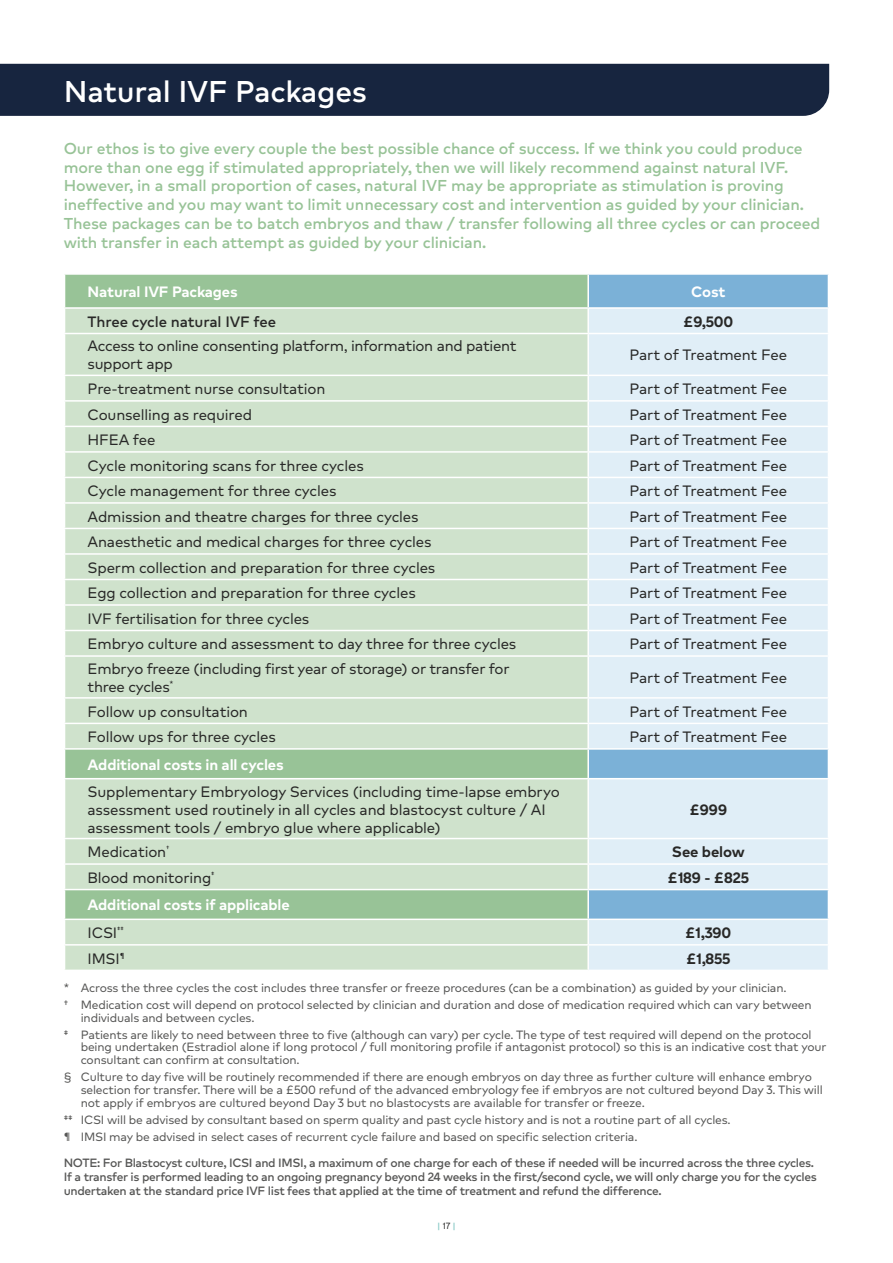
<style>
.page{position:relative;width:893px;height:1263px;background:#fff}
.page>*{position:absolute;margin:0;border:0;box-sizing:border-box;transform-origin:0 0}
.t1{font:500 30px "Markfor HCA";letter-spacing:-.01em;color:#fff}
.t2{font:500 15.75px/18.8px "Markfor HCA";letter-spacing:-.01em;color:#98c397}
.t3{font:15px/18px "Markfor HCA";letter-spacing:-.01em;color:#282827}
.t4{font:700 15px/27.6px "Markfor HCA";letter-spacing:-.01em;color:#fff}
.t5{font:700 15px "Markfor HCA";letter-spacing:-.01em;color:#282827}
.t6{font:500 15px "Markfor HCA";letter-spacing:-.01em;color:#282827}
.t7{font:12px/17px "Markfor HCA";letter-spacing:-.015em;color:#575756}
.t8{font:500 12px/14.4px "Markfor HCA";letter-spacing:-.03em;color:#575756}
.t9{font:500 9px "Markfor HCA";color:#84c7c4}
.s1{font-weight:400;color:#282827}
</style>
<div class="page">
<div style="left:0;top:64px;width:829px;height:52px;background:#17253f"></div>
<div style="left:65px;top:275px;width:522px;height:32px;background:#98c397"></div>
<div style="left:589px;top:275px;width:239px;height:32px;background:#7bb1d7"></div>
<svg style="left:65px;top:309px;width:522px;height:660px;background:#cadfc8"></svg>
<svg style="left:589px;top:309px;width:239px;height:660px;background:#d7e8f4"></svg>
<hr style="left:64px;top:333px;width:524px;height:1px;background:#fff">
<hr style="left:588px;top:333px;width:241px;height:1px;background:#fff">
<hr style="left:64px;top:375px;width:524px;height:1px;background:#fff">
<hr style="left:588px;top:375px;width:241px;height:1px;background:#fff">
<hr style="left:64px;top:400px;width:524px;height:2px;background:#fff">
<hr style="left:588px;top:400px;width:241px;height:2px;background:#fff">
<hr style="left:64px;top:426px;width:524px;height:1px;background:#fff">
<hr style="left:588px;top:426px;width:241px;height:1px;background:#fff">
<hr style="left:64px;top:451px;width:524px;height:2px;background:#fff">
<hr style="left:588px;top:451px;width:241px;height:2px;background:#fff">
<hr style="left:64px;top:477px;width:524px;height:1px;background:#fff">
<hr style="left:588px;top:477px;width:241px;height:1px;background:#fff">
<hr style="left:64px;top:502px;width:524px;height:2px;background:#fff">
<hr style="left:588px;top:502px;width:241px;height:2px;background:#fff">
<hr style="left:64px;top:528px;width:524px;height:1px;background:#fff">
<hr style="left:588px;top:528px;width:241px;height:1px;background:#fff">
<hr style="left:64px;top:553px;width:524px;height:2px;background:#fff">
<hr style="left:588px;top:553px;width:241px;height:2px;background:#fff">
<hr style="left:64px;top:579px;width:524px;height:1px;background:#fff">
<hr style="left:588px;top:579px;width:241px;height:1px;background:#fff">
<hr style="left:64px;top:604px;width:524px;height:2px;background:#fff">
<hr style="left:588px;top:604px;width:241px;height:2px;background:#fff">
<hr style="left:64px;top:630px;width:524px;height:1px;background:#fff">
<hr style="left:588px;top:630px;width:241px;height:1px;background:#fff">
<hr style="left:64px;top:655px;width:524px;height:2px;background:#fff">
<hr style="left:588px;top:655px;width:241px;height:2px;background:#fff">
<hr style="left:64px;top:697px;width:524px;height:2px;background:#fff">
<hr style="left:588px;top:697px;width:241px;height:2px;background:#fff">
<hr style="left:64px;top:723px;width:524px;height:1px;background:#fff">
<hr style="left:588px;top:723px;width:241px;height:1px;background:#fff">
<hr style="left:64px;top:778px;width:524px;height:1px;background:#fff">
<hr style="left:588px;top:778px;width:241px;height:1px;background:#fff">
<hr style="left:64px;top:838px;width:524px;height:1px;background:#fff">
<hr style="left:588px;top:838px;width:241px;height:1px;background:#fff">
<hr style="left:64px;top:918px;width:524px;height:2px;background:#fff">
<hr style="left:588px;top:918px;width:241px;height:2px;background:#fff">
<hr style="left:64px;top:748px;width:524px;height:2px;background:#fff">
<hr style="left:588px;top:748px;width:241px;height:2px;background:#fff">
<hr style="left:64px;top:863px;width:524px;height:2px;background:#fff">
<hr style="left:588px;top:863px;width:241px;height:2px;background:#fff">
<hr style="left:64px;top:889px;width:524px;height:1px;background:#fff">
<hr style="left:588px;top:889px;width:241px;height:1px;background:#fff">
<hr style="left:64px;top:944px;width:524px;height:1px;background:#fff">
<hr style="left:588px;top:944px;width:241px;height:1px;background:#fff">
<h1 class="t1" style="left:64px;top:68px;width:305px">Natural IVF Packages</h1>
<p class="t2" style="left:64px;top:138px;width:758px">Our ethos is to give every couple the best possible chance of success. If we think you could produce more than one egg if stimulated appropriately, then we will likely recommend against natural IVF.<br>However, in a small proportion of cases, natural IVF may be appropriate as stimulation is proving ineffective and you may want to limit unnecessary cost and intervention as guided by your clinician.<br>These packages can be to batch embryos and thaw / transfer following all three cycles or can proceed with transfer in each attempt as guided by your clinician.</p>
<p class="t4" style="left:88px;top:277px;width:152px">Natural IVF Packages</p>
<p class="t4" style="left:691px;top:277px;width:36px">Cost</p>
<p class="t6" style="left:88px;top:310px;width:190px">Three cycle natural IVF fee</p>
<p class="t5" style="left:683px;top:310px;width:52px">£9,500</p>
<p class="t3" style="left:88px;top:337px;width:431px">Access to online consenting platform, information and patient support app</p>
<p class="t3" style="left:630px;top:346px;width:159px">Part of Treatment Fee</p>
<p class="t3" style="left:88px;top:380px;width:239px">Pre-treatment nurse consultation</p>
<p class="t3" style="left:630px;top:380px;width:159px">Part of Treatment Fee</p>
<p class="t3" style="left:88px;top:405px;width:166px">Counselling as required</p>
<p class="t3" style="left:630px;top:405px;width:159px">Part of Treatment Fee</p>
<p class="t3" style="left:88px;top:431px;width:69px">HFEA fee</p>
<p class="t3" style="left:630px;top:431px;width:159px">Part of Treatment Fee</p>
<p class="t3" style="left:88px;top:456px;width:278px">Cycle monitoring scans for three cycles</p>
<p class="t3" style="left:630px;top:456px;width:159px">Part of Treatment Fee</p>
<p class="t3" style="left:88px;top:482px;width:250px">Cycle management for three cycles</p>
<p class="t3" style="left:630px;top:482px;width:159px">Part of Treatment Fee</p>
<p class="t3" style="left:88px;top:507px;width:333px">Admission and theatre charges for three cycles</p>
<p class="t3" style="left:630px;top:507px;width:159px">Part of Treatment Fee</p>
<p class="t3" style="left:88px;top:533px;width:345px">Anaesthetic and medical charges for three cycles</p>
<p class="t3" style="left:630px;top:533px;width:159px">Part of Treatment Fee</p>
<p class="t3" style="left:88px;top:558px;width:349px">Sperm collection and preparation for three cycles</p>
<p class="t3" style="left:630px;top:558px;width:159px">Part of Treatment Fee</p>
<p class="t3" style="left:88px;top:584px;width:330px">Egg collection and preparation for three cycles</p>
<p class="t3" style="left:630px;top:584px;width:159px">Part of Treatment Fee</p>
<p class="t3" style="left:88px;top:609px;width:223px">IVF fertilisation for three cycles</p>
<p class="t3" style="left:630px;top:609px;width:159px">Part of Treatment Fee</p>
<p class="t3" style="left:88px;top:635px;width:430px">Embryo culture and assessment to day three for three cycles</p>
<p class="t3" style="left:630px;top:635px;width:159px">Part of Treatment Fee</p>
<p class="t3" style="left:88px;top:660px;width:424px">Embryo freeze (including first year of storage) or transfer for three cycles<sup>*</sup></p>
<p class="t3" style="left:630px;top:669px;width:159px">Part of Treatment Fee</p>
<p class="t3" style="left:88px;top:702px;width:162px">Follow up consultation</p>
<p class="t3" style="left:630px;top:702px;width:159px">Part of Treatment Fee</p>
<p class="t3" style="left:88px;top:728px;width:190px">Follow ups for three cycles</p>
<p class="t3" style="left:630px;top:728px;width:159px">Part of Treatment Fee</p>
<p class="t4" style="left:88px;top:750px;width:198px">Additional costs in all cycles</p>
<p class="t3" style="left:88px;top:782px;width:474px">Supplementary Embryology Services (including time-lapse embryo assessment used routinely in all cycles and blastocyst culture / AI assessment tools / embryo glue where applicable)</p>
<p class="t5" style="left:690px;top:798px;width:39px">£999</p>
<p class="t3" style="left:88px;top:843px;width:83px">Medication<sup>†</sup></p>
<p class="t5" style="left:672px;top:840px;width:74px">See below</p>
<p class="t3" style="left:88px;top:868px;width:129px">Blood monitoring<sup>‡</sup></p>
<p class="t5" style="left:668px;top:866px;width:83px">£189 - £825</p>
<p class="t4" style="left:88px;top:890px;width:204px">Additional costs if applicable<br><span class="s1">ICSI</span><sup>‡‡</sup></p>
<p class="t5" style="left:685px;top:921px;width:48px">£1,390</p>
<p class="t3" style="left:88px;top:949px;width:39px">IMSI<sup>¶</sup></p>
<p class="t5" style="left:686px;top:947px;width:46px">£1,855</p>
<p class="t7" style="left:64px;top:979px;width:749px">* Across the three cycles the cost includes three transfer or freeze procedures (can be a combination) as guided by your clinician.<br>† Medication cost will depend on protocol selected by clinician and duration and dose of medication required which can vary between</p>
<p class="t7" style="left:64px;top:1009px;width:749px;text-indent:17px">individuals and between cycles.<br>‡ Patients are likely to need between three to five (although can vary) per cycle. The type of test required will depend on the protocol</p>
<p class="t7" style="left:81px;top:1041px;width:747px;line-height:12.8px">being undertaken (Estradiol alone if long protocol / full monitoring profile if antagonist protocol) so this is an indicative cost that your consultant can confirm at consultation.</p>
<p class="t7" style="left:81px;top:1070px;width:744px;line-height:12.8px;text-indent:-17px">§ Culture to day five will be routinely recommended if there are enough embryos on day three as further culture will enhance embryo selection for transfer. There will be a £500 refund of the advanced embryology fee if embryos are not cultured beyond Day 3. This will not apply if embryos are cultured beyond Day 3 but no blastocysts are available for transfer or freeze.</p>
<p class="t7" style="left:64px;top:1111px;width:668px">‡‡ ICSI will be advised by consultant based on sperm quality and past cycle history and is not a routine part of all cycles. ¶ IMSI may be advised in select cases of recurrent cycle failure and based on specific selection criteria.</p>
<p class="t8" style="left:64px;top:1154px;width:755px">NOTE: For Blastocyst culture, ICSI and IMSI, a maximum of one charge for each of these if needed will be incurred across the three cycles.<br>If a transfer is performed leading to an ongoing pregnancy beyond 24 weeks in the first/second cycle, we will only charge you for the cycles undertaken at the standard price IVF list fees that applied at the time of treatment and refund the difference.</p>
<p class="t9" style="left:437px;top:1219px;width:20px">| <span class="s1">17</span> |</p>
</div>
